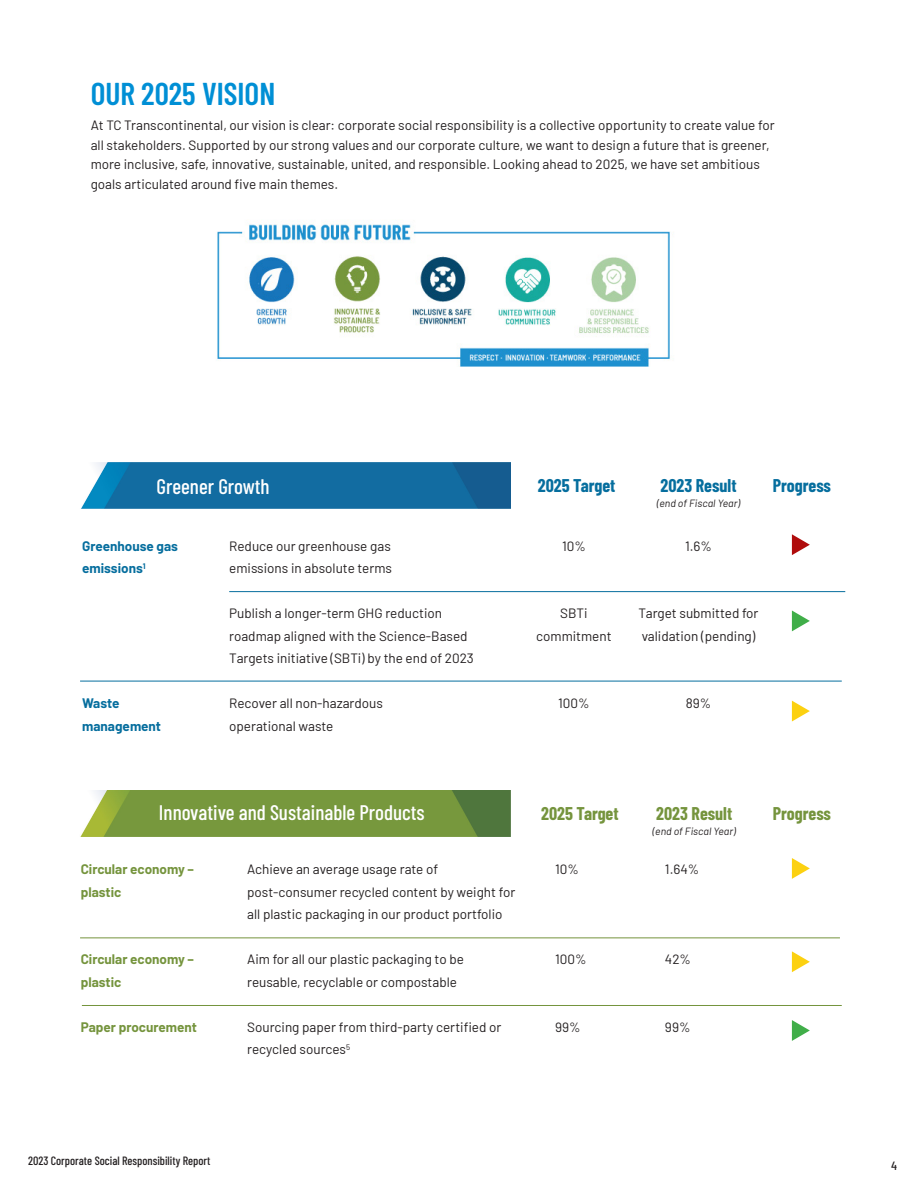
<style>
.page{position:relative;width:918px;height:1188px;background:#fff}
.page>*{position:absolute;margin:0;border:0;box-sizing:border-box;transform-origin:0 0}
.Heading{font:600 31.5px "Barlow Condensed";color:#008fd5}
.Numbered_List_1{font:500 21px "Barlow Condensed";color:#fff}
.Subheading{font:700 18px "Barlow Condensed";color:#75943d}
.Subheading-2{font:700 18px "Barlow Condensed";color:#066e9e}
.Paragraph{font:13.5px/22.5px "Barlow";color:#231f20}
.Paragraph-2{font:700 13.5px/22.5px "Barlow";color:#75943d}
.Paragraph-3{font:700 13.5px/22.5px "Barlow";color:#066e9e}
.t1{font:500 12px "Barlow Condensed";color:#231f20}
.t2{font:500 semi-condensed 12px "Barlow";color:#231f20}
.Paragraph-4{font:italic 10.5px "Barlow";color:#231f20}
</style>
<div class="page">
<img style="left:217px;top:224px;width:453px;height:143px">
<img style="left:81px;top:790px;width:429px;height:46px">
<svg style="left:792px;top:951px;width:18px;height:21px"></svg>
<hr style="left:80px;top:938px;width:760px;height:1px;background:#75943d">
<hr style="left:82px;top:1005px;width:760px;height:1px;background:#75943d">
<svg style="left:792px;top:858px;width:18px;height:21px"></svg>
<svg style="left:792px;top:1020px;width:18px;height:21px"></svg>
<img style="left:81px;top:462px;width:430px;height:46px">
<svg style="left:792px;top:534px;width:18px;height:21px"></svg>
<svg style="left:792px;top:701px;width:18px;height:20px"></svg>
<hr style="left:229px;top:591px;width:616px;height:1px;background:#066e9e">
<hr style="left:80px;top:681px;width:762px;height:1px;background:#066e9e">
<svg style="left:792px;top:610px;width:18px;height:21px"></svg>
<p class="Heading" style="left:91px;top:71px;width:186px">OUR 2025 VISION</p>
<p class="Paragraph" style="left:91px;top:114px;width:685px;line-height:19.5px">At TC Transcontinental, our vision is clear: corporate social responsibility is a collective opportunity to create value for all stakeholders. Supported by our strong values and our corporate culture, we want to design a future that is greener, more inclusive, safe, innovative, sustainable, united, and responsible. Looking ahead to 2025, we have set ambitious goals articulated around five main themes.</p>
<p class="Numbered_List_1" style="left:157px;top:471px;width:115px">Greener Growth</p>
<p class="Subheading-2" style="left:538px;top:473px;width:79px">2025 Target</p>
<p class="Subheading-2" style="left:660px;top:473px;width:78px">2023 Result</p>
<p class="Paragraph-4" style="left:657px;top:496px;width:85px">(end of Fiscal Year)</p>
<p class="Subheading-2" style="left:773px;top:473px;width:60px">Progress</p>
<p class="Paragraph-3" style="left:82px;top:534px;width:97px">Greenhouse gas emissions<sup>1</sup></p>
<p class="Paragraph-3" style="left:82px;top:691px;width:39px">Waste</p>
<p class="Paragraph-3" style="left:82px;top:714px;width:80px">management</p>
<p class="Paragraph" style="left:229px;top:534px;width:163px">Reduce our greenhouse gas</p>
<p class="Paragraph" style="left:229px;top:556px;width:164px">emissions in absolute terms</p>
<p class="Paragraph" style="left:229px;top:601px;width:214px">Publish a longer-term GHG reduction</p>
<p class="Paragraph" style="left:229px;top:624px;width:246px">roadmap aligned with the Science-Based<br>Targets initiative (SBTi) by the end of 2023</p>
<p class="Paragraph" style="left:229px;top:691px;width:155px">Recover all non-hazardous</p>
<p class="Paragraph" style="left:229px;top:714px;width:106px">operational waste</p>
<p class="Paragraph" style="left:562px;top:534px;width:25px">10%</p>
<p class="Paragraph" style="left:685px;top:534px;width:28px">1.6%</p>
<p class="Paragraph" style="left:560px;top:601px;width:29px">SBTi</p>
<p class="Paragraph" style="left:536px;top:624px;width:77px">commitment</p>
<p class="Paragraph" style="left:638px;top:601px;width:122px">Target submitted for validation (pending)</p>
<p class="Paragraph" style="left:558px;top:691px;width:33px">100%</p>
<p class="Paragraph" style="left:686px;top:691px;width:27px">89%</p>
<p class="Numbered_List_1" style="left:159px;top:798px;width:267px">Innovative and Sustainable Products</p>
<p class="Paragraph-2" style="left:81px;top:857px;width:115px">Circular economy – plastic</p>
<p class="Paragraph-2" style="left:81px;top:947px;width:115px">Circular economy – plastic</p>
<p class="Paragraph-2" style="left:81px;top:1015px;width:118px">Paper procurement</p>
<p class="Paragraph" style="left:247px;top:857px;width:192px">Achieve an average usage rate of</p>
<p class="Paragraph" style="left:247px;top:880px;width:270px">post-consumer recycled content by weight for all plastic packaging in our product portfolio</p>
<p class="Paragraph" style="left:247px;top:947px;width:218px">Aim for all our plastic packaging to be</p>
<p class="Paragraph" style="left:247px;top:970px;width:211px">reusable, recyclable or compostable</p>
<p class="Paragraph" style="left:247px;top:1015px;width:256px">Sourcing paper from third-party certified or recycled sources<sup>5</sup></p>
<p class="Subheading" style="left:541px;top:801px;width:79px">2025 Target</p>
<p class="Subheading" style="left:656px;top:801px;width:78px">2023 Result</p>
<p class="Paragraph-4" style="left:653px;top:824px;width:85px">(end of Fiscal Year)</p>
<p class="Paragraph" style="left:555px;top:857px;width:25px">10%</p>
<p class="Paragraph" style="left:665px;top:857px;width:36px">1.64%</p>
<p class="Paragraph" style="left:555px;top:947px;width:33px">100%</p>
<p class="Paragraph" style="left:665px;top:947px;width:28px">42%</p>
<p class="Paragraph" style="left:555px;top:1015px;width:27px">99%</p>
<p class="Paragraph" style="left:665px;top:1015px;width:27px">99%</p>
<p class="Subheading" style="left:773px;top:801px;width:60px">Progress</p>
<p class="t1" style="left:28px;top:1152px;width:184px">2023 Corporate Social Responsibility Report</p>
<p class="t2" style="left:891px;top:1157px;width:8px">4</p>
</div>
